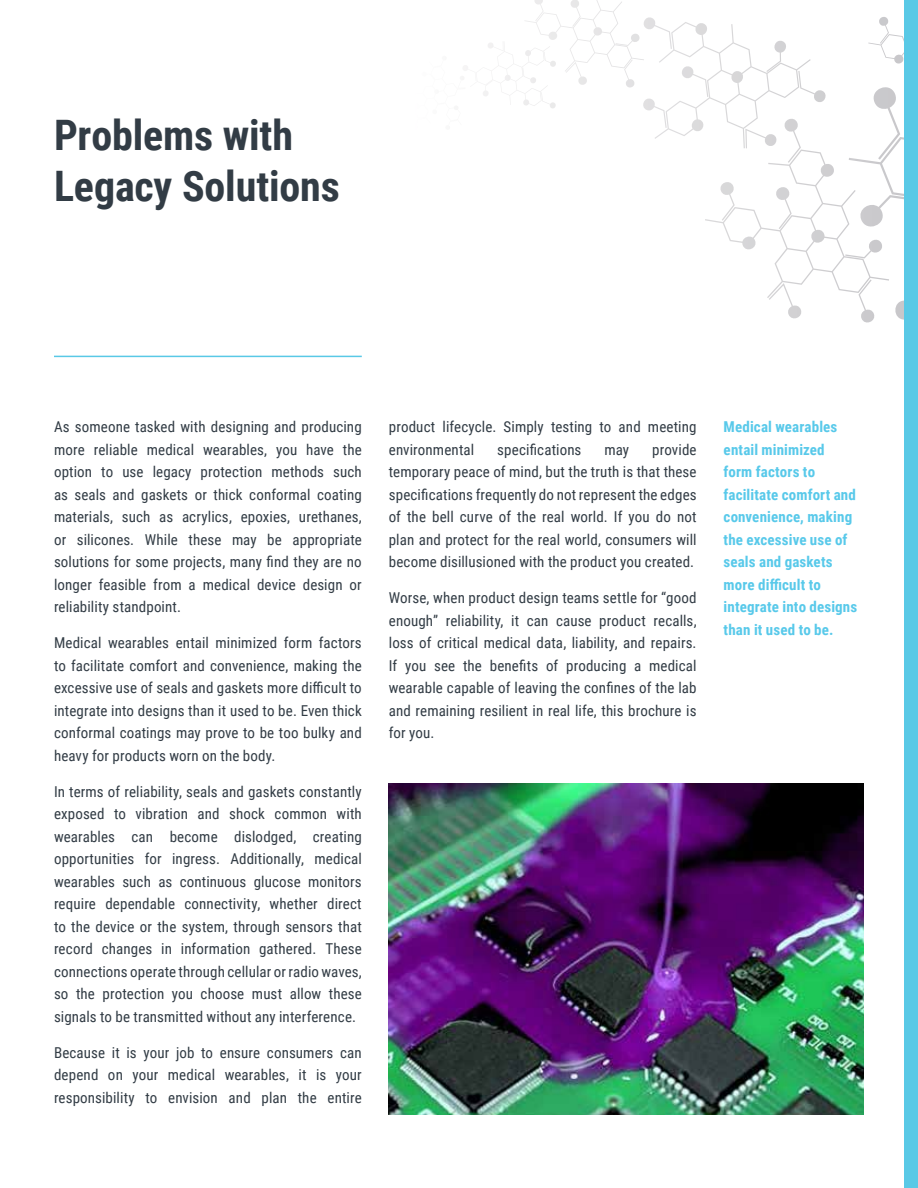
<style>
.page{position:relative;width:918px;height:1188px;background:#fff}
.page>*{position:absolute;margin:0;border:0;box-sizing:border-box;transform-origin:0 0}
.t1{font:700 42px/50.4px "Roboto Condensed";letter-spacing:-.005em;color:#323c45}
.t2{font:15px/22.5px "Roboto Condensed";letter-spacing:.005em;color:#323c45;text-align:justify}
.t3{font:700 15px/22.5px "Roboto Condensed";letter-spacing:.01em;color:#58c9ea}
</style>
<div class="page">
<svg style="left:678px;top:17px;width:226px;height:303px"></svg>
<hr style="left:54px;top:356px;width:308px;height:1px;background:#59c9e6">
<img style="left:389px;top:783px;width:475px;height:332px">
<div style="left:904px;top:0;width:14px;height:1188px;background:#59c9e6"></div>
<h1 class="t1" style="left:54px;top:109px;width:287px">Problems with<br>Legacy Solutions</h1>
<p class="t2" style="left:54px;top:415px;width:309px">As someone tasked with designing and producing more reliable medical wearables, you have the option to use legacy protection methods such as seals and gaskets or thick conformal coating materials, such as acrylics, epoxies, urethanes, or silicones. While these may be appropriate solutions for some projects, many find they are no longer feasible from a medical device design or reliability standpoint.</p>
<p class="t2" style="left:54px;top:631px;width:309px">Medical wearables entail minimized form factors to facilitate comfort and convenience, making the excessive use of seals and gaskets more difficult to integrate into designs than it used to be. Even thick conformal coatings may prove to be too bulky and heavy for products worn on the body.</p>
<p class="t2" style="left:54px;top:780px;width:309px">In terms of reliability, seals and gaskets constantly exposed to vibration and shock common with wearables can become dislodged, creating opportunities for ingress. Additionally, medical wearables such as continuous glucose monitors require dependable connectivity, whether direct to the device or the system, through sensors that record changes in information gathered. These connections operate through cellular or radio waves, so the protection you choose must allow these signals to be transmitted without any interference.</p>
<p class="t2" style="left:54px;top:1041px;width:309px">Because it is your job to ensure consumers can depend on your medical wearables, it is your responsibility to envision and plan the entire</p>
<p class="t2" style="left:389px;top:415px;width:309px">product lifecycle. Simply testing to and meeting environmental</p>
<p class="t2" style="left:497px;top:438px;width:86px">specifications</p>
<p class="t2" style="left:605px;top:438px;width:26px">may</p>
<p class="t2" style="left:389px;top:438px;width:309px;text-indent:263px">provide temporary peace of mind, but the truth is that these specifications frequently do not represent the edges of the bell curve of the real world. If you do not plan and protect for the real world, consumers will become disillusioned with the product you created.</p>
<p class="t2" style="left:389px;top:586px;width:309px">Worse, when product design teams settle for “good enough” reliability, it can cause product recalls, loss of critical medical data, liability, and repairs.<br>If you see the benefits of producing a medical wearable capable of leaving the confines of the lab and remaining resilient in real life, this brochure is for you.</p>
<p class="t3" style="left:724px;top:415px;width:135px">Medical wearables entail minimized form factors to facilitate comfort and convenience, making the excessive use of seals and gaskets more difficult to integrate into designs than it used to be.</p>
</div>
